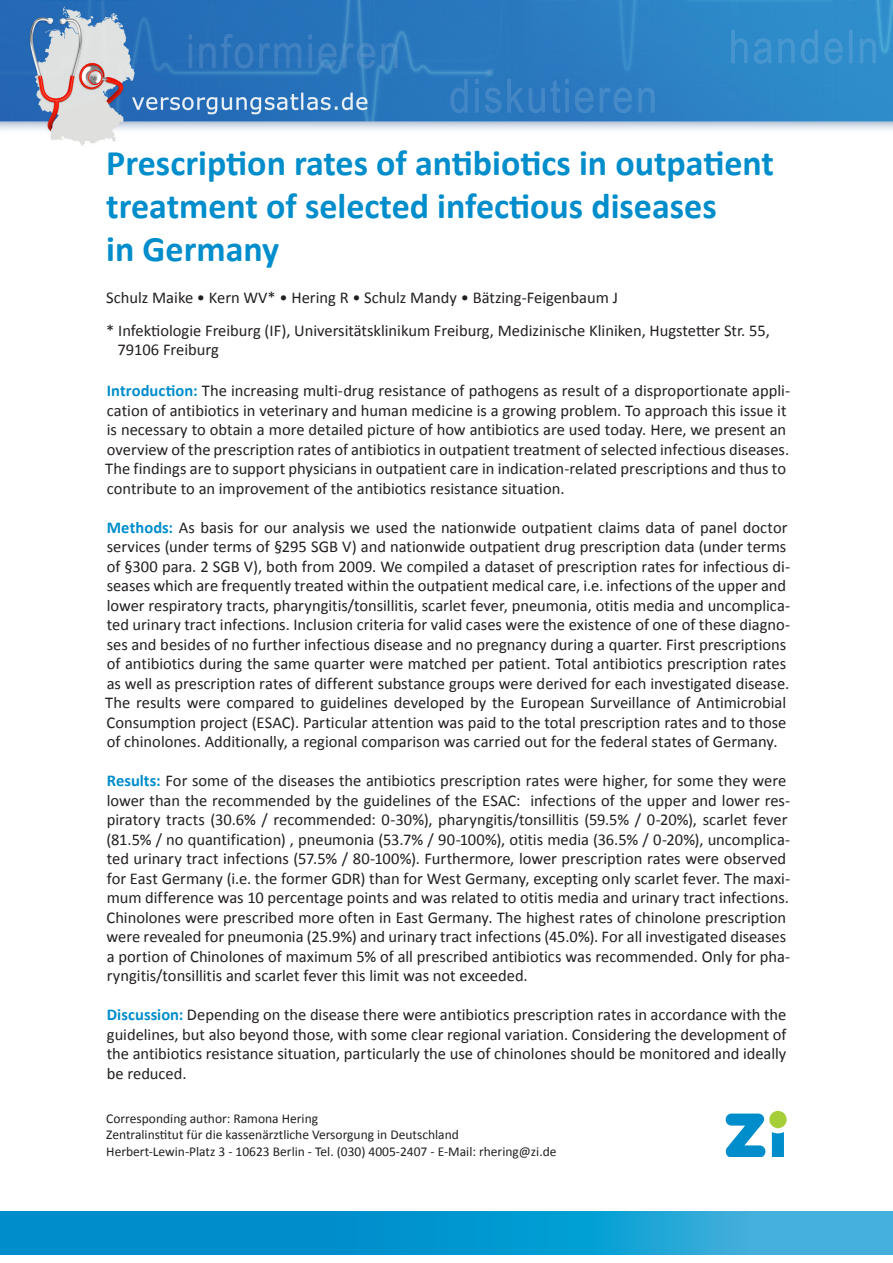
<style>
.page{position:relative;width:893px;height:1263px;background:#fff}
.page>*{position:absolute;margin:0;border:0;box-sizing:border-box;transform-origin:0 0}
.Titel_des_Berichts{font:700 36px/43.2px "Calibri";color:#008dcb}
.Fließtext{font:16.5px/19.5px "Calibri";color:#231f20}
.Autoren{font:16.5px "Calibri";color:#231f20}
.Zelle_Bezeichner{font:13.5px "Calibri";color:#231f20}
.s1{font-weight:700;color:#008dcb}
</style>
<div class="page">
<img style="left:0;top:0;width:893px;height:146px">
<svg style="left:0;top:1212px;width:893px;height:42px;background:#119ad1"></svg>
<svg style="left:726px;top:1113px;width:40px;height:44px"></svg>
<div style="left:769px;top:1111px;width:18px;height:17px;background:#a6ce39;border-radius:50%"></div>
<svg style="left:772px;top:1132px;width:12px;height:25px"></svg>
<p class="Titel_des_Berichts" style="left:106px;top:141px;width:669px">Prescription rates of antibiotics in outpatient treatment of selected infectious diseases</p>
<p class="Titel_des_Berichts" style="left:106px;top:228px;width:174px">in Germany</p>
<p class="Autoren" style="left:106px;top:288px;width:513px">Schulz Maike • Kern WV* • Hering R • Schulz Mandy • Bätzing-Feigenbaum J</p>
<p class="Autoren" style="left:106px;top:320px;width:665px">* Infektiologie Freiburg (IF), Universitätsklinikum Freiburg, Medizinische Kliniken, Hugstetter Str. 55,</p>
<p class="Autoren" style="left:117px;top:339px;width:103px">79106 Freiburg</p>
<p class="Fließtext" style="left:105px;top:381px;width:686px"><span class="s1">Introduction:</span> The increasing multi-drug resistance of pathogens as result of a disproportionate appli&shy;cation of antibiotics in veterinary and human medicine is a growing problem. To approach this issue it is necessary to obtain a more detailed picture of how antibiotics are used today. Here, we present an overview of the prescription rates of antibiotics in outpatient treatment of selected infectious diseases.<br>The findings are to support physicians in outpatient care in indication-related prescriptions and thus to contribute to an improvement of the antibiotics resistance situation.</p>
<p class="Fließtext" style="left:105px;top:518px;width:686px"><span class="s1">Methods:</span> As basis for our analysis we used the nationwide outpatient claims data of panel doctor services (under terms of §295 SGB V) and nationwide outpatient drug prescription data (under terms of §300 para. 2 SGB V), both from 2009. We compiled a dataset of prescription rates for infectious di&shy;seases which are frequently treated within the outpatient medical care, i.e. infections of the upper and lower respiratory tracts, pharyngitis/tonsillitis, scarlet fever, pneumonia, otitis media and uncomplica&shy;ted urinary tract infections. Inclusion criteria for valid cases were the existence of one of these diagno&shy;ses and besides of no further infectious disease and no pregnancy during a quarter. First prescriptions of antibiotics during the same quarter were matched per patient. Total antibiotics prescription rates as well as prescription rates of different substance groups were derived for each investigated disease.<br>The results were compared to guidelines developed by the European Surveillance of Antimicrobial Consumption project (ESAC). Particular attention was paid to the total prescription rates and to those of chinolones. Additionally, a regional comparison was carried out for the federal states of Germany.</p>
<p class="Fließtext" style="left:107px;top:771px;width:685px"><span class="s1">Results:</span> For some of the diseases the antibiotics prescription rates were higher, for some they were lower than the recommended by the guidelines of the ESAC: infections of the upper and lower res&shy;piratory tracts (30.6% / recommended: 0-30%), pharyngitis/tonsillitis (59.5% / 0-20%), scarlet fever (81.5% / no quantification) , pneumonia (53.7% / 90-100%), otitis media (36.5% / 0-20%), uncomplica&shy;ted urinary tract infections (57.5% / 80-100%). Furthermore, lower prescription rates were observed for East Germany (i.e. the former GDR) than for West Germany, excepting only scarlet fever. The maxi&shy;mum difference was 10 percentage points and was related to otitis media and urinary tract infections.<br>Chinolones were prescribed more often in East Germany. The highest rates of chinolone prescription were revealed for pneumonia (25.9%) and urinary tract infections (45.0%). For all investigated diseases a portion of Chinolones of maximum 5% of all prescribed antibiotics was recommended. Only for pha&shy;ryngitis/tonsillitis and scarlet fever this limit was not exceeded.</p>
<p class="Fließtext" style="left:107px;top:1005px;width:681px;text-align:justify"><span class="s1">Discussion:</span> Depending on the disease there were antibiotics prescription rates in accordance with the guidelines, but also beyond those, with some clear regional variation. Considering the development of the antibiotics resistance situation, particularly the use of chinolones should be monitored and ideally be reduced.</p>
<p class="Zelle_Bezeichner" style="left:106px;top:1110px;width:213px">Corresponding author: Ramona Hering</p>
<p class="Zelle_Bezeichner" style="left:106px;top:1126px;width:354px">Zentralinstitut für die kassenärztliche Versorgung in Deutschland</p>
<p class="Zelle_Bezeichner" style="left:106px;top:1143px;width:452px">Herbert-Lewin-Platz 3 - 10623 Berlin - Tel. (030) 4005-2407 - E-Mail: rhering@zi.de</p>
</div>
